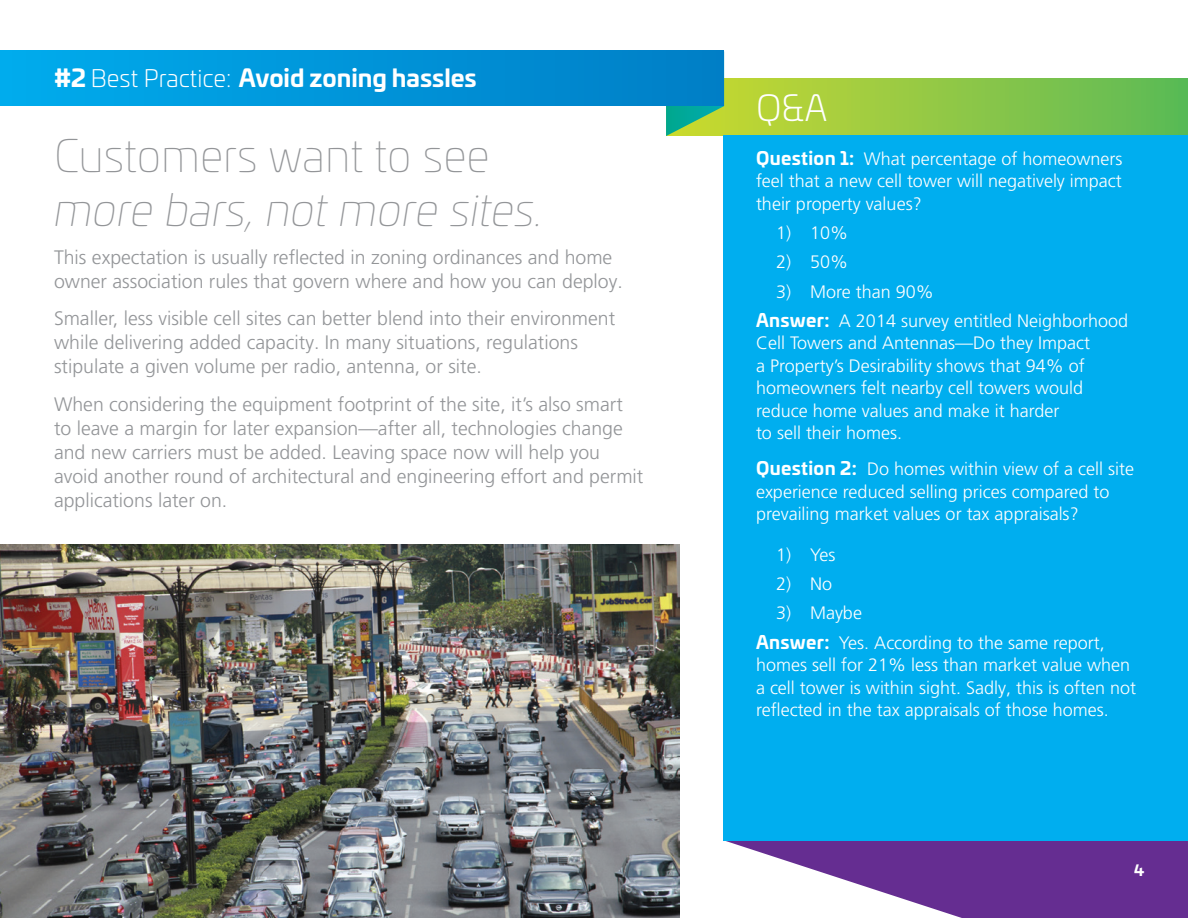
<style>
.page{position:relative;width:1188px;height:918px;background:#fff}
.page>*{position:absolute;margin:0;border:0;box-sizing:border-box;transform-origin:0 0}
.t1{font:italic 100 45px "Univia Pro";color:#939598}
.t2{font:100 45px "Univia Pro";color:#939598}
.t3{font:300 36px "Univia Pro";color:#fff}
.t4{font:700 24px "Univia Pro";color:#fff}
.t5{font:300 19.5px/24px "Frutiger LT Pro";color:#939598}
.t6{font:300 18px/22.5px "Frutiger LT Pro";color:#fff}
.t7{font:700 15px "Univia Pro";color:#fff}
.s1{font-weight:300}
.s2{font-family:"Univia Pro";font-weight:700}
</style>
<div class="page">
<img style="left:0;top:544px;width:680px;height:374px">
<svg style="left:726px;top:841px;width:462px;height:77px;fill:#652d91"></svg>
<svg style="left:724px;top:78px;width:464px;height:57px;background:#8ec745"></svg>
<svg style="left:666px;top:105px;width:58px;height:31px;background:#5ebd67"></svg>
<div style="left:0;top:50px;width:724px;height:55px;background:linear-gradient(to right,#00aced,#007ec6)"></div>
<div style="left:724px;top:135px;width:464px;height:706px;background:#00aeef"></div>
<h3 class="t4" style="left:54px;top:59px;width:424px">#2 <span class="s1">Best Practice:</span> Avoid zoning hassles</h3>
<h1 class="t2" style="left:54px;top:124px;width:437px">Customers want to see</h1>
<h1 class="t1" style="left:54px;top:179px;width:490px">more bars, not more sites.</h1>
<p class="t5" style="left:54px;top:245px;width:570px">This expectation is usually reflected in zoning ordinances and home owner association rules that govern where and how you can deploy.</p>
<p class="t5" style="left:54px;top:307px;width:563px">Smaller, less visible cell sites can better blend into their environment while delivering added capacity. In many situations, regulations stipulate a given volume per radio, antenna, or site.</p>
<p class="t5" style="left:54px;top:392px;width:591px">When considering the equipment footprint of the site, it’s also smart to leave a margin for later expansion—after all, technologies change and new carriers must be added. Leaving space now will help you avoid another round of architectural and engineering effort and permit applications later on.</p>
<h2 class="t3" style="left:756px;top:83px;width:73px">Q&amp;A</h2>
<p class="t6" style="left:756px;top:148px;width:368px;text-align:justify"><span class="s2">Question 1:</span> What percentage of homeowners feel that a new cell tower will negatively impact their property values?</p>
<p class="t6" style="left:776px;top:222px;width:73px">1) 10%</p>
<p class="t6" style="left:776px;top:251px;width:73px">2) 50%</p>
<p class="t6" style="left:756px;top:277px;width:374px;line-height:29.2px;text-indent:20px">3) More than 90%<br><span class="s2">Answer:</span> A 2014 survey entitled Neighborhood</p>
<p class="t6" style="left:756px;top:332px;width:336px">Cell Towers and Antennas—Do they Impact a Property’s Desirability shows that 94% of homeowners felt nearby cell towers would reduce home values and make it harder<br>to sell their homes.</p>
<p class="t6" style="left:756px;top:458px;width:380px"><span class="s2">Question 2:</span> Do homes within view of a cell site experience reduced selling prices compared to prevailing market values or tax appraisals?</p>
<p class="t6" style="left:776px;top:544px;width:61px">1) Yes</p>
<p class="t6" style="left:776px;top:573px;width:57px">2) No</p>
<p class="t6" style="left:756px;top:599px;width:350px;line-height:29.2px;text-indent:20px">3) Maybe<br><span class="s2">Answer:</span> Yes. According to the same report,</p>
<p class="t6" style="left:756px;top:654px;width:382px">homes sell for 21% less than market value when a cell tower is within sight. Sadly, this is often not reflected in the tax appraisals of those homes.</p>
<p class="t7" style="left:1134px;top:858px;width:12px">4</p>
</div>
